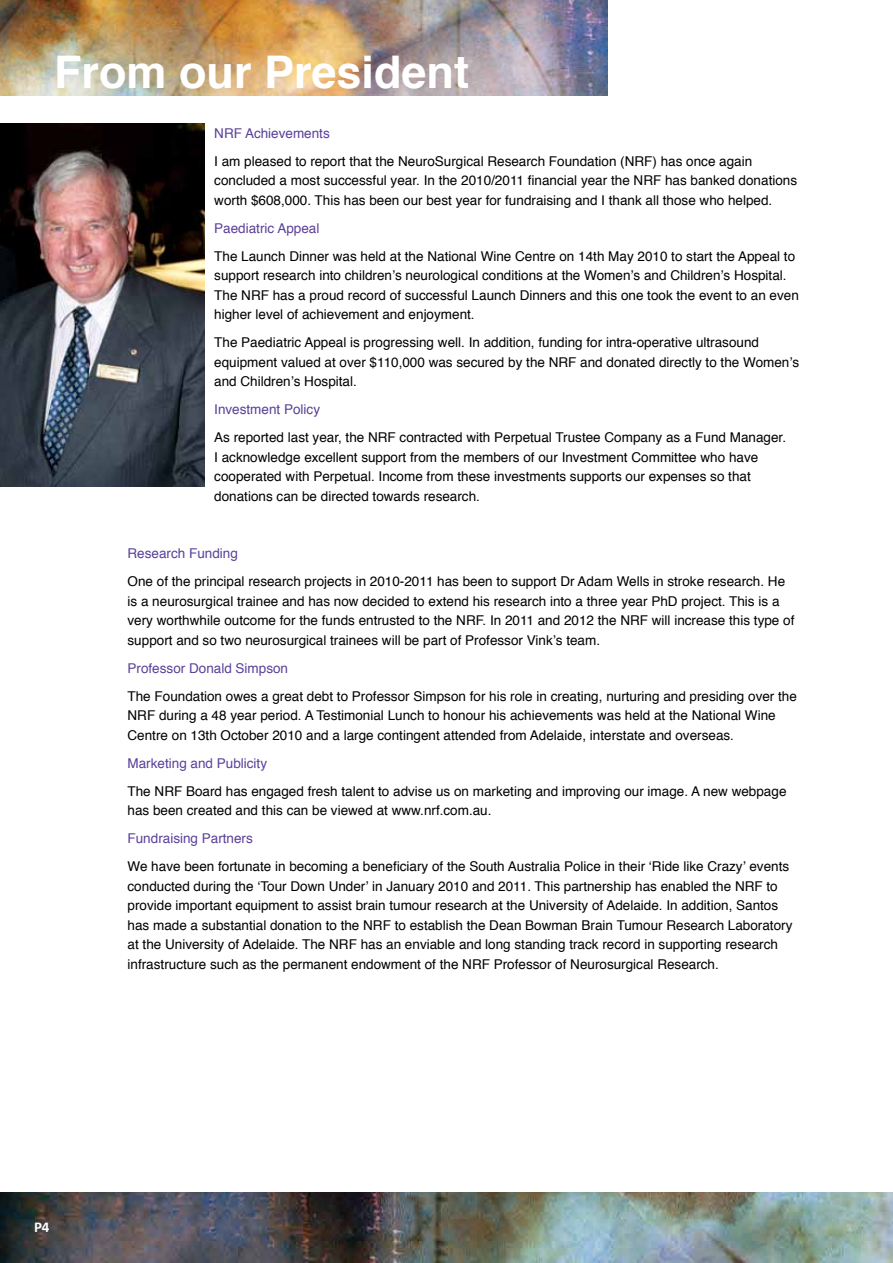
<style>
.page{position:relative;width:893px;height:1263px;background:#fff}
.page>*{position:absolute;margin:0;border:0;box-sizing:border-box;transform-origin:0 0}
.t1{font:700 45px "Helvetica";color:#fff}
.t2{font:700 15px "Calibri";color:#fff}
.t3{font:13.5px/19.5px "Helvetica";color:#000}
.t4{font:13.5px "Helvetica";color:#5a4099}
</style>
<div class="page">
<img style="left:0;top:1193px;width:893px;height:70px">
<img style="left:0;top:0;width:607px;height:96px">
<img style="left:0;top:123px;width:204px;height:364px">
<h1 class="t1" style="left:54px;top:36px;width:417px">From our President</h1>
<p class="t4" style="left:214px;top:123px;width:117px">NRF Achievements</p>
<p class="t3" style="left:214px;top:152px;width:584px">I am pleased to report that the NeuroSurgical Research Foundation (NRF) has once again concluded a most successful year. In the 2010/2011 financial year the NRF has banked donations worth $608,000. This has been our best year for fundraising and I thank all those who helped.</p>
<p class="t4" style="left:214px;top:218px;width:107px">Paediatric Appeal</p>
<p class="t3" style="left:214px;top:247px;width:586px">The Launch Dinner was held at the National Wine Centre on 14th May 2010 to start the Appeal to support research into children’s neurological conditions at the Women’s and Children’s Hospital.<br>The NRF has a proud record of successful Launch Dinners and this one took the event to an even higher level of achievement and enjoyment.</p>
<p class="t3" style="left:214px;top:333px;width:586px">The Paediatric Appeal is progressing well. In addition, funding for intra-operative ultrasound equipment valued at over $110,000 was secured by the NRF and donated directly to the Women’s and Children’s Hospital.</p>
<p class="t4" style="left:214px;top:399px;width:107px">Investment Policy</p>
<p class="t3" style="left:214px;top:428px;width:573px">As reported last year, the NRF contracted with Perpetual Trustee Company as a Fund Manager.<br>I acknowledge excellent support from the members of our Investment Committee who have cooperated with Perpetual. Income from these investments supports our expenses so that donations can be directed towards research.</p>
<p class="t4" style="left:128px;top:543px;width:112px">Research Funding</p>
<p class="t3" style="left:128px;top:572px;width:668px">One of the principal research projects in 2010-2011 has been to support Dr Adam Wells in stroke research. He is a neurosurgical trainee and has now decided to extend his research into a three year PhD project. This is a very worthwhile outcome for the funds entrusted to the NRF. In 2011 and 2012 the NRF will increase this type of support and so two neurosurgical trainees will be part of Professor Vink’s team.</p>
<p class="t4" style="left:128px;top:658px;width:162px">Professor Donald Simpson</p>
<p class="t3" style="left:128px;top:687px;width:671px">The Foundation owes a great debt to Professor Simpson for his role in creating, nurturing and presiding over the<br>NRF during a 48 year period. A Testimonial Lunch to honour his achievements was held at the National Wine<br>Centre on 13th October 2010 and a large contingent attended from Adelaide, interstate and overseas.</p>
<p class="t4" style="left:128px;top:753px;width:141px">Marketing and Publicity</p>
<p class="t3" style="left:128px;top:782px;width:660px">The NRF Board has engaged fresh talent to advise us on marketing and improving our image. A new webpage has been created and this can be viewed at www.nrf.com.au.</p>
<p class="t4" style="left:128px;top:828px;width:127px">Fundraising Partners</p>
<p class="t3" style="left:128px;top:857px;width:666px">We have been fortunate in becoming a beneficiary of the South Australia Police in their ‘Ride like Crazy’ events conducted during the ‘Tour Down Under’ in January 2010 and 2011. This partnership has enabled the NRF to provide important equipment to assist brain tumour research at the University of Adelaide. In addition, Santos has made a substantial donation to the NRF to establish the Dean Bowman Brain Tumour Research Laboratory at the University of Adelaide. The NRF has an enviable and long standing track record in supporting research infrastructure such as the permanent endowment of the NRF Professor of Neurosurgical Research.</p>
<p class="t2" style="left:34px;top:1218px;width:17px">P4</p>
</div>
